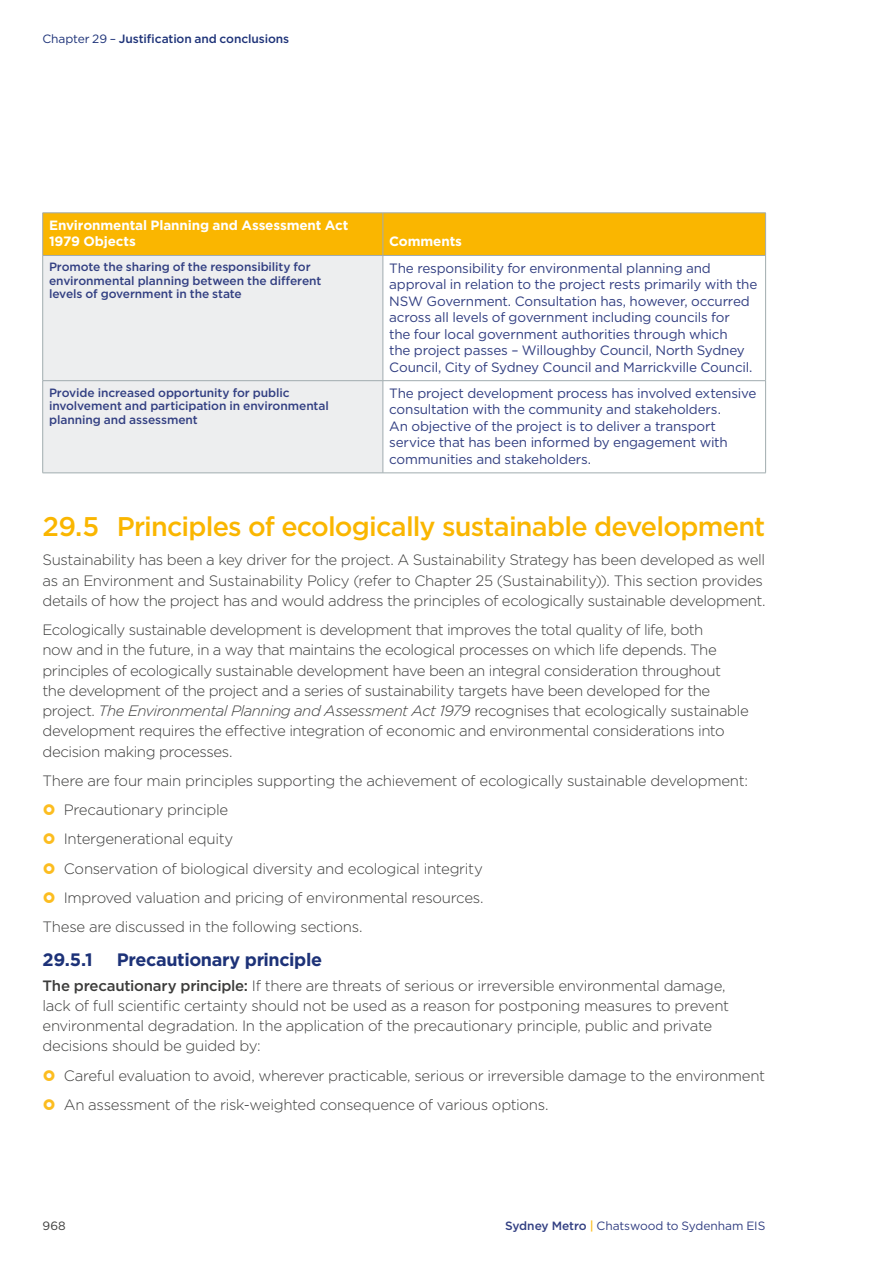
<style>
.page{position:relative;width:893px;height:1263px;background:#fff}
.page>*{position:absolute;margin:0;border:0;box-sizing:border-box;transform-origin:0 0}
.Heading_1{font:500 27px "Gotham";letter-spacing:-.03em;color:#fab600}
.Heading_2{font:700 18px "Gotham";letter-spacing:-.02em;color:#1d3278}
.Text{font:300 15px/20.2px "Gotham";letter-spacing:-.025em;color:#3c3c3b}
.Table_text{font:13.5px/16.5px "Gotham";letter-spacing:-.015em;color:#323f82}
.Table_head{font:700 13.5px/16.5px "Gotham";letter-spacing:-.01em;color:#fff}
.Table_subhead{font:500 12px/13.5px "Gotham";letter-spacing:-.01em;color:#323f82}
.t1{font:500 12px "Gotham";letter-spacing:-.005em;color:#1d3278}
.t2{font:12px "Gotham";letter-spacing:-.005em;color:#323f82}
.t3{font:12px "Gotham";color:#3c3c3b}
.s1{font-weight:400}
.s2{font-style:italic}
.s3{font-weight:500}
.s4{font-weight:500;color:#fcbd20}
</style>
<div class="page">
<div style="left:43px;top:214px;width:722px;height:41px;background:#fab600"></div>
<div style="left:43px;top:256px;width:340px;height:217px;background:#edeeef"></div>
<svg style="left:384px;top:381px;width:381px;height:92px"></svg>
<hr style="left:43px;top:380px;width:340px;height:1px;background:#a1acaf">
<hr style="left:383px;top:380px;width:383px;height:1px;background:#a1acaf">
<hr style="left:43px;top:473px;width:340px;height:1px;background:#a1acaf">
<hr style="left:383px;top:473px;width:383px;height:1px;background:#a1acaf">
<hr style="left:765px;top:256px;width:1px;height:124px;background:#a1acaf">
<hr style="left:765px;top:381px;width:1px;height:92px;background:#a1acaf">
<hr style="left:383px;top:213px;width:1px;height:42px;background:#a1acaf">
<hr style="left:42px;top:256px;width:1px;height:124px;background:#a1acaf">
<hr style="left:383px;top:256px;width:1px;height:124px;background:#a1acaf">
<hr style="left:42px;top:381px;width:1px;height:92px;background:#a1acaf">
<hr style="left:383px;top:381px;width:1px;height:92px;background:#a1acaf">
<hr style="left:43px;top:213px;width:340px;height:1px;background:#a1acaf">
<hr style="left:42px;top:213px;width:1px;height:42px;background:#a1acaf">
<hr style="left:383px;top:213px;width:383px;height:1px;background:#a1acaf">
<hr style="left:765px;top:213px;width:1px;height:42px;background:#a1acaf">
<hr style="left:43px;top:255px;width:340px;height:1px;background:#a1acaf">
<hr style="left:383px;top:255px;width:383px;height:1px;background:#a1acaf">
<p class="t1" style="left:43px;top:31px;width:248px"><span class="s1">Chapter 29 –</span> Justification and conclusions</p>
<p class="Table_head" style="left:49px;top:217px;width:301px">Environmental Planning and Assessment Act<br>1979 Objects</p>
<p class="Table_head" style="left:389px;top:233px;width:74px">Comments</p>
<p class="Table_subhead" style="left:49px;top:260px;width:274px">Promote the sharing of the responsibility for environmental planning between the different levels of government in the state</p>
<p class="Table_text" style="left:389px;top:259px;width:370px">The responsibility for environmental planning and approval in relation to the project rests primarily with the NSW Government. Consultation has, however, occurred across all levels of government including councils for<br>the four local government authorities through which<br>the project passes – Willoughby Council, North Sydney Council, City of Sydney Council and Marrickville Council.</p>
<p class="Table_subhead" style="left:49px;top:385px;width:281px">Provide increased opportunity for public involvement and participation in environmental planning and assessment</p>
<p class="Table_text" style="left:389px;top:384px;width:369px">The project development process has involved extensive consultation with the community and stakeholders.<br>An objective of the project is to deliver a transport service that has been informed by engagement with communities and stakeholders.</p>
<h2 class="Heading_1" style="left:43px;top:509px;width:724px">29.5 Principles of ecologically sustainable development</h2>
<p class="Text" style="left:43px;top:549px;width:724px">Sustainability has been a key driver for the project. A Sustainability Strategy has been developed as well as an Environment and Sustainability Policy (refer to Chapter 25 (Sustainability)). This section provides details of how the project has and would address the principles of ecologically sustainable development.</p>
<p class="Text" style="left:43px;top:619px;width:708px">Ecologically sustainable development is development that improves the total quality of life, both<br>now and in the future, in a way that maintains the ecological processes on which life depends. The principles of ecologically sustainable development have been an integral consideration throughout<br>the development of the project and a series of sustainability targets have been developed for the project. <span class="s2">The Environmental Planning and Assessment Act 1979</span> recognises that ecologically sustainable development requires the effective integration of economic and environmental considerations into decision making processes.</p>
<p class="Text" style="left:43px;top:770px;width:707px">There are four main principles supporting the achievement of ecologically sustainable development:</p>
<p class="Text" style="left:64px;top:799px;width:166px">Precautionary principle</p>
<p class="Text" style="left:64px;top:828px;width:171px">Intergenerational equity</p>
<p class="Text" style="left:64px;top:858px;width:421px">Conservation of biological diversity and ecological integrity</p>
<p class="Text" style="left:64px;top:887px;width:421px">Improved valuation and pricing of environmental resources.</p>
<p class="Text" style="left:43px;top:916px;width:322px">These are discussed in the following sections.</p>
<h3 class="Heading_2" style="left:43px;top:947px;width:52px">29.5.1</h3>
<h3 class="Heading_2" style="left:117px;top:947px;width:207px">Precautionary principle</h3>
<p class="Text" style="left:43px;top:975px;width:688px"><span class="s3">The precautionary principle:</span> If there are threats of serious or irreversible environmental damage, lack of full scientific certainty should not be used as a reason for postponing measures to prevent environmental degradation. In the application of the precautionary principle, public and private decisions should be guided by:</p>
<p class="Text" style="left:64px;top:1065px;width:703px">Careful evaluation to avoid, wherever practicable, serious or irreversible damage to the environment</p>
<p class="Text" style="left:64px;top:1094px;width:486px">An assessment of the risk-weighted consequence of various options.</p>
<p class="t3" style="left:43px;top:1218px;width:25px">968</p>
<p class="t2" style="left:505px;top:1218px;width:262px"><span class="s3">Sydney Metro</span> <span class="s4">|</span> Chatswood to Sydenham EIS</p>
</div>
